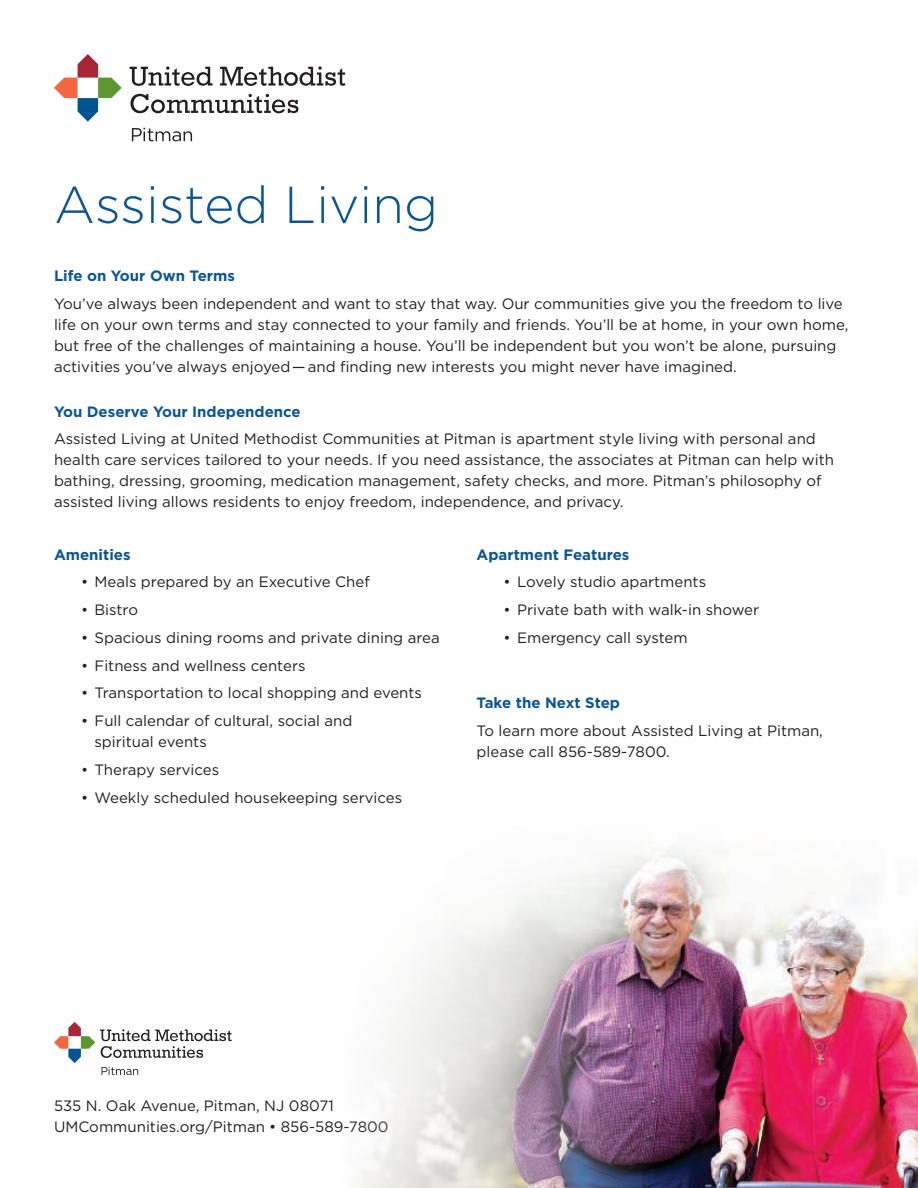
<style>
.page{position:relative;width:918px;height:1188px;background:#fff}
.page>*{position:absolute;margin:0;border:0;box-sizing:border-box;transform-origin:0 0}
.t1{font:300 51.9px "Gotham";color:#0b5595}
.t2{font:15px/21px "Gotham";color:#231f20}
.t3{font:700 15px "Gotham";color:#0b5595}
</style>
<div class="page">
<svg style="left:130px;top:94px;width:168px;height:19px"></svg>
<svg style="left:220px;top:66px;width:125px;height:20px"></svg>
<svg style="left:130px;top:66px;width:83px;height:20px"></svg>
<svg style="left:54px;top:54px;width:68px;height:68px"></svg>
<svg style="left:132px;top:128px;width:60px;height:13px"></svg>
<svg style="left:54px;top:1022px;width:178px;height:53px"></svg>
<img style="left:361px;top:850px;width:557px;height:338px">
<h1 class="t1" style="left:54px;top:181px;width:386px">Assisted Living</h1>
<p class="t3" style="left:54px;top:269px;width:182px">Life on Your Own Terms</p>
<p class="t2" style="left:54px;top:294px;width:796px">You’ve always been independent and want to stay that way. Our communities give you the freedom to live life on your own terms and stay connected to your family and friends. You’ll be at home, in your own home, but free of the challenges of maintaining a house. You’ll be independent but you won’t be alone, pursuing activities you’ve always enjoyed — and finding new interests you might never have imagined.</p>
<p class="t3" style="left:54px;top:405px;width:248px">You Deserve Your Independence</p>
<p class="t2" style="left:54px;top:429px;width:782px">Assisted Living at United Methodist Communities at Pitman is apartment style living with personal and health care services tailored to your needs. If you need assistance, the associates at Pitman can help with bathing, dressing, grooming, medication management, safety checks, and more. Pitman’s philosophy of assisted living allows residents to enjoy freedom, independence, and privacy.</p>
<p class="t3" style="left:54px;top:548px;width:78px">Amenities</p>
<p class="t2" style="left:81px;top:572px;width:290px">• Meals prepared by an Executive Chef</p>
<p class="t2" style="left:81px;top:600px;width:59px">• Bistro</p>
<p class="t2" style="left:81px;top:628px;width:360px">• Spacious dining rooms and private dining area</p>
<p class="t2" style="left:81px;top:656px;width:226px">• Fitness and wellness centers</p>
<p class="t2" style="left:81px;top:683px;width:343px">• Transportation to local shopping and events</p>
<p class="t2" style="left:94px;top:711px;width:259px;text-indent:-14px">• Full calendar of cultural, social and spiritual events</p>
<p class="t2" style="left:81px;top:760px;width:140px">• Therapy services</p>
<p class="t2" style="left:81px;top:788px;width:323px">• Weekly scheduled housekeeping services</p>
<p class="t3" style="left:477px;top:548px;width:154px">Apartment Features</p>
<p class="t2" style="left:504px;top:572px;width:204px">• Lovely studio apartments</p>
<p class="t2" style="left:504px;top:600px;width:257px">• Private bath with walk-in shower</p>
<p class="t2" style="left:504px;top:628px;width:186px">• Emergency call system</p>
<p class="t3" style="left:477px;top:696px;width:145px">Take the Next Step</p>
<p class="t2" style="left:477px;top:721px;width:348px">To learn more about Assisted Living at Pitman, please call 856-589-7800.</p>
<p class="t2" style="left:54px;top:1096px;width:336px">535 N. Oak Avenue, Pitman, NJ 08071<br>UMCommunities.org/Pitman • 856-589-7800</p>
</div>
